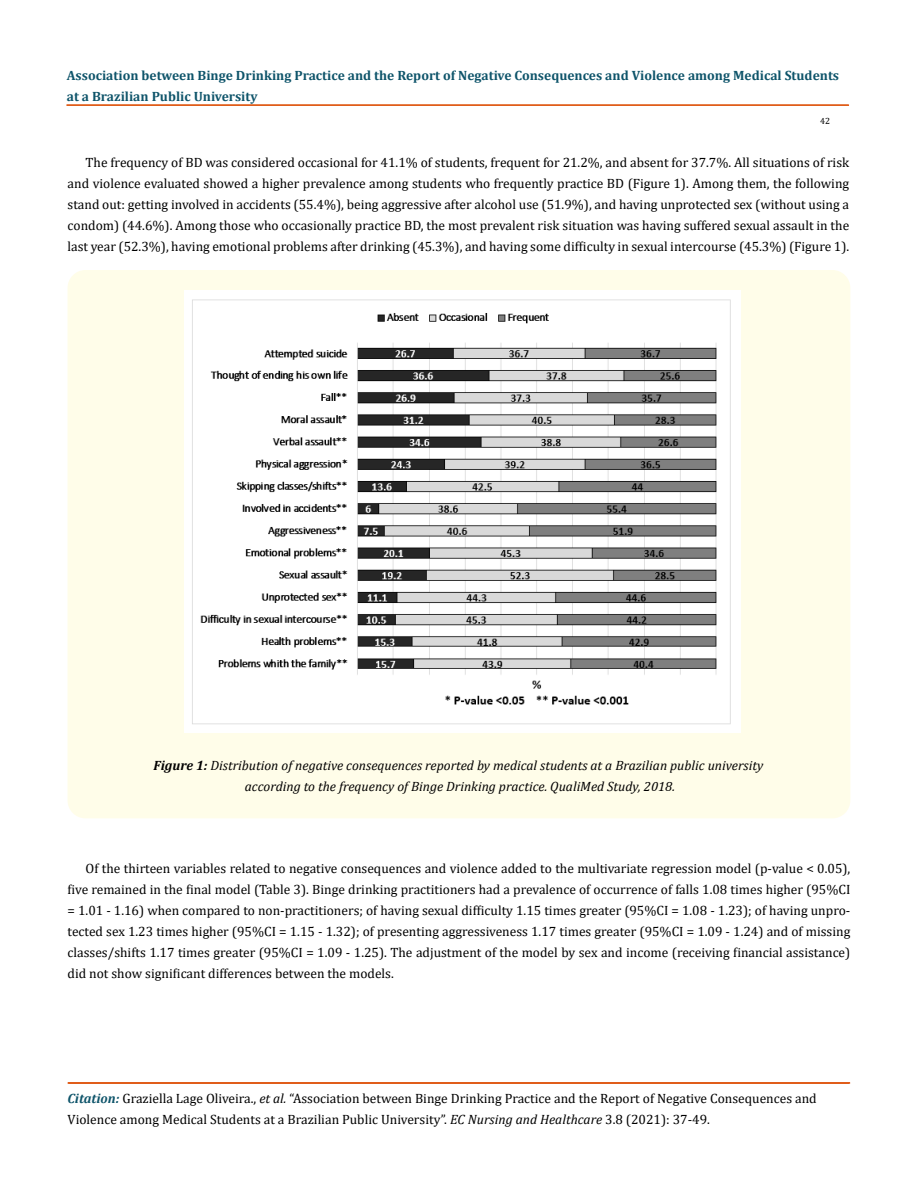
<style>
.page{position:relative;width:917px;height:1188px;background:#fff}
.page>*{position:absolute;margin:0;border:0;box-sizing:border-box;transform-origin:0 0}
.t1{font:13.5px/21px "Cambria";color:#000;text-align:justify}
.t2{font:italic 13.5px/21px "Cambria";color:#000;text-align:center}
.t3{font:700 13.5px/21px "Cambria";color:#0e546a}
.t4{font:9px "Cambria";color:#000}
.s1{font-weight:700}
.s2{font-weight:700;font-style:italic;color:#0e546a}
.s3{font-style:italic}
</style>
<div class="page">
<div style="left:67px;top:105px;width:781px;height:1px;border:1px solid #e05d1a"></div>
<div style="left:68px;top:1083px;width:781px;height:1px;border:1px solid #e05d1a"></div>
<div style="left:68px;top:270px;width:782px;height:548px;background:#fffde9;border-radius:18px"></div>
<img style="left:185px;top:290px;width:555px;height:442px">
<p class="t3" style="left:67px;top:64px;width:773px">Association between Binge Drinking Practice and the Report of Negative Consequences and Violence among Medical Students at a Brazilian Public University</p>
<p class="t4" style="left:820px;top:116px;width:11px">42</p>
<p class="t1" style="left:68px;top:151px;width:783px;text-indent:18px">The frequency of BD was considered occasional for 41.1% of students, frequent for 21.2%, and absent for 37.7%. All situations of risk and violence evaluated showed a higher prevalence among students who frequently practice BD (Figure 1). Among them, the following stand out: getting involved in accidents (55.4%), being aggressive after alcohol use (51.9%), and having unprotected sex (without using a condom) (44.6%). Among those who occasionally practice BD, the most prevalent risk situation was having suffered sexual assault in the last year (52.3%), having emotional problems after drinking (45.3%), and having some difficulty in sexual intercourse (45.3%) (Figure 1).</p>
<p class="t2" style="left:153px;top:754px;width:611px"><span class="s1">Figure 1:</span> Distribution of negative consequences reported by medical students at a Brazilian public university according to the frequency of Binge Drinking practice. QualiMed Study, 2018.</p>
<p class="t1" style="left:68px;top:858px;width:784px;text-indent:18px">Of the thirteen variables related to negative consequences and violence added to the multivariate regression model (p-value &lt; 0.05), five remained in the final model (Table 3). Binge drinking practitioners had a prevalence of occurrence of falls 1.08 times higher (95%CI = 1.01 - 1.16) when compared to non-practitioners; of having sexual difficulty 1.15 times greater (95%CI = 1.08 - 1.23); of having unpro&shy;tected sex 1.23 times higher (95%CI = 1.15 - 1.32); of presenting aggressiveness 1.17 times greater (95%CI = 1.09 - 1.24) and of missing classes/shifts 1.17 times greater (95%CI = 1.09 - 1.25). The adjustment of the model by sex and income (receiving financial assistance) did not show significant differences between the models.</p>
<p class="t1" style="left:68px;top:1088px;width:750px"><span class="s2">Citation:</span> Graziella Lage Oliveira., <span class="s3">et al.</span> “Association between Binge Drinking Practice and the Report of Negative Consequences and<br>Violence among Medical Students at a Brazilian Public University”. <span class="s3">EC Nursing and Healthcare</span> 3.8 (2021): 37-49.</p>
</div>
